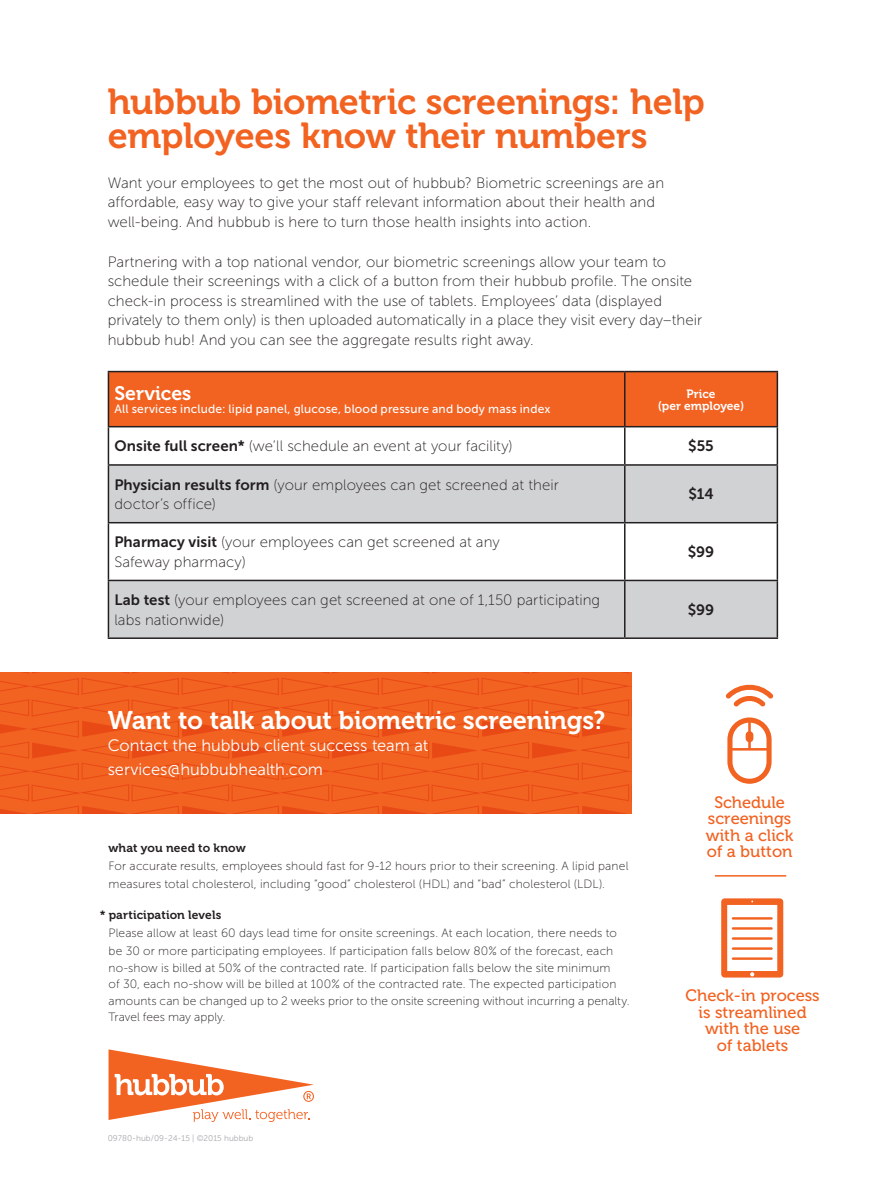
<style>
.page{position:relative;width:891px;height:1188px;background:#fff}
.page>*{position:absolute;margin:0;border:0;box-sizing:border-box;transform-origin:0 0}
.t1{font:36px/34.5px "Museo 700";letter-spacing:-.01em;color:#f26221}
.t2{font:25.5px "Museo 700";letter-spacing:-.01em;color:#fff}
.t3{font:19.5px "Museo 700";color:#fff}
.t4{font:16.5px/16.5px "Museo 500";color:#f26221;text-align:center}
.t5{font:16.5px "Museo Sans 300";color:#fff}
.Body_Text{font:15px/19.5px "Museo Sans 100";letter-spacing:.005em;color:#231f20}
.Body_Text-2{font:15px "Museo Sans 700";color:#231f20}
.t6{font:12px/18px "Museo Sans 100";letter-spacing:.01em;color:#231f20}
.t7{font:12px "Museo Sans 500";letter-spacing:.015em;color:#fff}
.t8{font:12px "Museo 700";color:#fff}
.t9{font:8.25px "Museo Sans 300";color:#a8a9ad}
.s1{font-family:"Museo Sans 700"}
.s2{font-family:"Museo 700"}
</style>
<div class="page">
<svg style="left:109px;top:1049px;width:205px;height:73px"></svg>
<div style="left:175px;top:1082px;width:8px;height:10px;background:#f26221;border-radius:50%"></div>
<div style="left:212px;top:1082px;width:8px;height:10px;background:#f26221;border-radius:50%"></div>
<div style="left:157px;top:1082px;width:8px;height:10px;background:#f26221;border-radius:50%"></div>
<div style="left:109px;top:372px;width:668px;height:54px;background:#f26221"></div>
<svg style="left:109px;top:466px;width:668px;height:171px;fill:#d1d2d4"></svg>
<hr style="left:108px;top:371px;width:517px;height:1px;background:#231f20">
<hr style="left:108px;top:372px;width:1px;height:54px;background:#231f20">
<hr style="left:625px;top:371px;width:153px;height:1px;background:#231f20">
<hr style="left:624px;top:372px;width:2px;height:54px;background:#231f20">
<hr style="left:777px;top:372px;width:1px;height:54px;background:#231f20">
<hr style="left:108px;top:426px;width:517px;height:1px;background:#231f20">
<hr style="left:108px;top:427px;width:1px;height:37px;background:#231f20">
<hr style="left:625px;top:426px;width:153px;height:1px;background:#231f20">
<hr style="left:624px;top:427px;width:2px;height:37px;background:#231f20">
<hr style="left:777px;top:427px;width:1px;height:37px;background:#231f20">
<hr style="left:108px;top:464px;width:517px;height:2px;background:#231f20">
<hr style="left:108px;top:466px;width:1px;height:56px;background:#231f20">
<hr style="left:625px;top:464px;width:153px;height:2px;background:#231f20">
<hr style="left:624px;top:466px;width:2px;height:56px;background:#231f20">
<hr style="left:777px;top:466px;width:1px;height:56px;background:#231f20">
<hr style="left:108px;top:522px;width:517px;height:1px;background:#231f20">
<hr style="left:108px;top:523px;width:1px;height:57px;background:#231f20">
<hr style="left:625px;top:522px;width:153px;height:1px;background:#231f20">
<hr style="left:624px;top:523px;width:2px;height:57px;background:#231f20">
<hr style="left:777px;top:523px;width:1px;height:57px;background:#231f20">
<hr style="left:108px;top:580px;width:517px;height:1px;background:#231f20">
<hr style="left:108px;top:581px;width:1px;height:56px;background:#231f20">
<hr style="left:625px;top:580px;width:153px;height:1px;background:#231f20">
<hr style="left:624px;top:581px;width:2px;height:56px;background:#231f20">
<hr style="left:777px;top:581px;width:1px;height:56px;background:#231f20">
<hr style="left:108px;top:637px;width:517px;height:2px;background:#231f20">
<hr style="left:625px;top:637px;width:153px;height:2px;background:#231f20">
<svg style="left:0;top:672px;width:631px;height:142px;background:#f05e1f"></svg>
<svg style="left:726px;top:684px;width:47px;height:100px"></svg>
<svg style="left:721px;top:898px;width:62px;height:80px"></svg>
<hr style="left:715px;top:875px;width:71px;height:2px;background:#f26221">
<p class="t1" style="left:108px;top:84px;width:599px">hubbub biometric screenings: help employees know their numbers</p>
<p class="Body_Text" style="left:108px;top:173px;width:558px">Want your employees to get the most out of hubbub? Biometric screenings are an affordable, easy way to give your staff relevant information about their health and well-being. And hubbub is here to turn those health insights into action.</p>
<p class="Body_Text" style="left:108px;top:252px;width:596px">Partnering with a top national vendor, our biometric screenings allow your team to schedule their screenings with a click of a button from their hubbub profile. The onsite check-in process is streamlined with the use of tablets. Employees’ data (displayed privately to them only) is then uploaded automatically in a place they visit every day–their hubbub hub! And you can see the aggregate results right away.</p>
<p class="t3" style="left:114px;top:382px;width:78px">Services</p>
<p class="t7" style="left:114px;top:403px;width:438px">All services include: lipid panel, glucose, blood pressure and body mass index</p>
<p class="t8" style="left:687px;top:387px;width:30px">Price</p>
<p class="t8" style="left:658px;top:399px;width:88px">(per employee)</p>
<p class="Body_Text" style="left:114px;top:437px;width:400px"><span class="s1">Onsite full screen*</span> (we’ll schedule an event at your facility)</p>
<p class="Body_Text-2" style="left:688px;top:438px;width:27px">$55</p>
<p class="Body_Text" style="left:114px;top:475px;width:446px"><span class="s1">Physician results form</span> (your employees can get screened at their</p>
<p class="Body_Text" style="left:114px;top:494px;width:103px">doctor’s office)</p>
<p class="Body_Text-2" style="left:688px;top:486px;width:27px">$14</p>
<p class="Body_Text" style="left:114px;top:533px;width:387px"><span class="s1">Pharmacy visit</span> (your employees can get screened at any</p>
<p class="Body_Text" style="left:114px;top:552px;width:133px">Safeway pharmacy)</p>
<p class="Body_Text-2" style="left:688px;top:544px;width:28px">$99</p>
<p class="Body_Text" style="left:114px;top:590px;width:487px"><span class="s1">Lab test</span> (your employees can get screened at one of 1,150 participating labs nationwide)</p>
<p class="Body_Text-2" style="left:688px;top:601px;width:28px">$99</p>
<p class="t2" style="left:108px;top:706px;width:499px">Want to talk about biometric screenings?</p>
<p class="t5" style="left:108px;top:737px;width:322px">Contact the hubbub client success team at</p>
<p class="t5" style="left:108px;top:761px;width:217px">services@hubbubhealth.com</p>
<p class="t6" style="left:109px;top:839px;width:521px"><span class="s2">what you need to know<br></span>For accurate results, employees should fast for 9-12 hours prior to their screening. A lipid panel measures total cholesterol, including “good” cholesterol (HDL) and “bad” cholesterol (LDL).</p>
<p class="t6" style="left:109px;top:906px;width:510px;text-indent:-9px"><span class="s2">* participation levels<br></span>Please allow at least 60 days lead time for onsite screenings. At each location, there needs to be 30 or more participating employees. If participation falls below 80% of the forecast, each</p>
<p class="t6" style="left:109px;top:960px;width:523px;line-height:16.5px">no-show is billed at 50% of the contracted rate. If participation falls below the site minimum<br>of 30, each no-show will be billed at 100% of the contracted rate. The expected participation amounts can be changed up to 2 weeks prior to the onsite screening without incurring a penalty.<br>Travel fees may apply.</p>
<p class="t9" style="left:108px;top:1134px;width:147px">09780-hub/09-24-15 | ©2015 hubbub</p>
<p class="t4" style="left:706px;top:794px;width:89px">Schedule screenings with a click of a button</p>
<p class="t4" style="left:709px;top:797px;width:89px;text-align:left">screenings with a click of a button</p>
<p class="t4" style="left:686px;top:988px;width:136px">Check-in process is streamlined with the use<br>of tablets</p>
<p class="t4" style="left:683px;top:1002px;width:136px">Check-in process is streamlined with the use</p>
</div>
